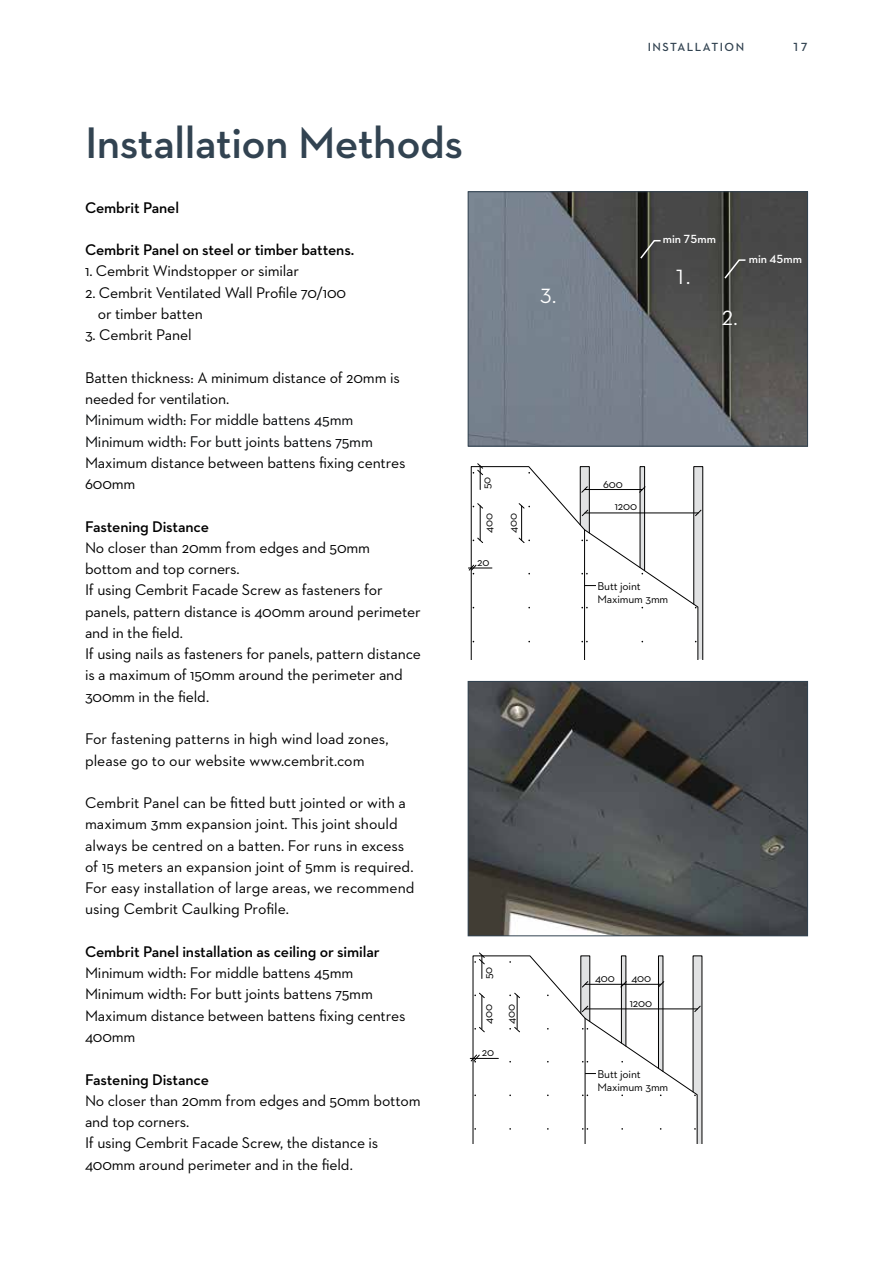
<style>
.page{position:relative;width:893px;height:1263px;background:#fff}
.page>*{position:absolute;margin:0;border:0;box-sizing:border-box;transform-origin:0 0}
.t1{font:600 45px "Neutraface 2 Text";letter-spacing:-.01em;color:#324351}
.t2{font:21px "Neutraface 2 Text";color:#fff}
.t3{font:15.75px/21.3px "Neutraface 2 Text";letter-spacing:-.01em;color:#000}
.t4{font:600 15.75px "Neutraface 2 Text";letter-spacing:-.01em;color:#000}
.t5{font:15.75px/21.3px "Neutraface 2 Text";letter-spacing:-.01em;color:#010305}
.t6{font:600 12px "Neutraface 2 Text";letter-spacing:.125em;color:#324351}
.t7{font:600 12px "Neutraface 2 Text";color:#fff}
.t8{font:11.55px/13.5px "Neutraface 2 Text";letter-spacing:-.01em;color:#000}
</style>
<div class="page">
<img style="left:470px;top:683px;width:336px;height:251px">
<div style="left:468px;top:681px;width:340px;height:255px;border:1px solid #324351"></div>
<img style="left:470px;top:193px;width:336px;height:251px">
<div style="left:468px;top:191px;width:340px;height:255px;border:1px solid #324351"></div>
<svg style="left:639px;top:239px;width:23px;height:21px"></svg>
<svg style="left:723px;top:259px;width:24px;height:21px"></svg>
<svg style="left:468px;top:463px;width:235px;height:196px"></svg>
<svg style="left:470px;top:952px;width:232px;height:192px"></svg>
<h1 class="t1" style="left:85px;top:114px;width:380px">Installation Methods</h1>
<p class="t4" style="left:85px;top:197px;width:96px">Cembrit Panel</p>
<p class="t4" style="left:85px;top:240px;width:271px">Cembrit Panel on steel or timber battens.</p>
<p class="t3" style="left:85px;top:260px;width:216px">1. Cembrit Windstopper or similar</p>
<p class="t3" style="left:98px;top:281px;width:250px;text-indent:-13px">2. Cembrit Ventilated Wall Profile 70/100 or timber batten</p>
<p class="t3" style="left:85px;top:324px;width:108px">3. Cembrit Panel</p>
<p class="t3" style="left:85px;top:366px;width:316px">Batten thickness: A minimum distance of 20mm is needed for ventilation.</p>
<p class="t5" style="left:85px;top:409px;width:289px">Minimum width: For middle battens 45mm<br>Minimum width: For butt joints battens 75mm</p>
<p class="t3" style="left:85px;top:452px;width:322px">Maximum distance between battens fixing centres<br>600mm</p>
<p class="t4" style="left:85px;top:516px;width:125px">Fastening Distance</p>
<p class="t3" style="left:85px;top:537px;width:337px">No closer than 20mm from edges and 50mm bottom and top corners.<br>If using Cembrit Facade Screw as fasteners for panels, pattern distance is 400mm around perimeter and in the field.<br>If using nails as fasteners for panels, pattern distance is a maximum of 150mm around the perimeter and 300mm in the field.</p>
<p class="t3" style="left:85px;top:728px;width:305px">For fastening patterns in high wind load zones, please go to our website www.cembrit.com</p>
<p class="t3" style="left:85px;top:792px;width:331px">Cembrit Panel can be fitted butt jointed or with a maximum 3mm expansion joint. This joint should always be centred on a batten. For runs in excess of 15 meters an expansion joint of 5mm is required.<br>For easy installation of large areas, we recommend using Cembrit Caulking Profile.</p>
<p class="t4" style="left:85px;top:941px;width:296px">Cembrit Panel installation as ceiling or similar</p>
<p class="t3" style="left:85px;top:962px;width:322px">Minimum width: For middle battens 45mm Minimum width: For butt joints battens 75mm Maximum distance between battens fixing centres 400mm</p>
<p class="t4" style="left:85px;top:1069px;width:125px">Fastening Distance</p>
<p class="t3" style="left:85px;top:1089px;width:337px">No closer than 20mm from edges and 50mm bottom and top corners.<br>If using Cembrit Facade Screw, the distance is 400mm around perimeter and in the field.</p>
<p class="t8" style="left:480px;top:489px;width:14px;rotate:-90deg">50</p>
<p class="t8" style="left:476px;top:532px;width:21px;line-height:24.5px;rotate:-90deg">400<br>400</p>
<p class="t8" style="left:477px;top:555px;width:14px">20</p>
<p class="t8" style="left:481px;top:979px;width:14px;rotate:-90deg">50</p>
<p class="t8" style="left:477px;top:1023px;width:21px;line-height:22.6px;rotate:-90deg">400<br>400</p>
<p class="t8" style="left:482px;top:1045px;width:14px">20</p>
<h2 class="t2" style="left:540px;top:283px;width:18px">3.</h2>
<p class="t6" style="left:648px;top:39px;width:98px">INSTALLATION</p>
<p class="t6" style="left:792px;top:39px;width:17px">17</p>
<p class="t7" style="left:663px;top:232px;width:55px">min 75mm</p>
<h2 class="t2" style="left:674px;top:263px;width:18px">1.</h2>
<h2 class="t2" style="left:721px;top:304px;width:18px">2.</h2>
<p class="t7" style="left:749px;top:252px;width:55px">min 45mm</p>
<p class="t8" style="left:603px;top:477px;width:21px">600</p>
<p class="t8" style="left:615px;top:499px;width:24px">1200</p>
<p class="t8" style="left:597px;top:579px;width:72px">Butt joint<br>Maximum 3mm</p>
<p class="t8" style="left:595px;top:971px;width:21px">400</p>
<p class="t8" style="left:630px;top:965px;width:24px;line-height:25px">400<br>1200</p>
<p class="t8" style="left:597px;top:1067px;width:72px">Butt joint<br>Maximum 3mm</p>
</div>
